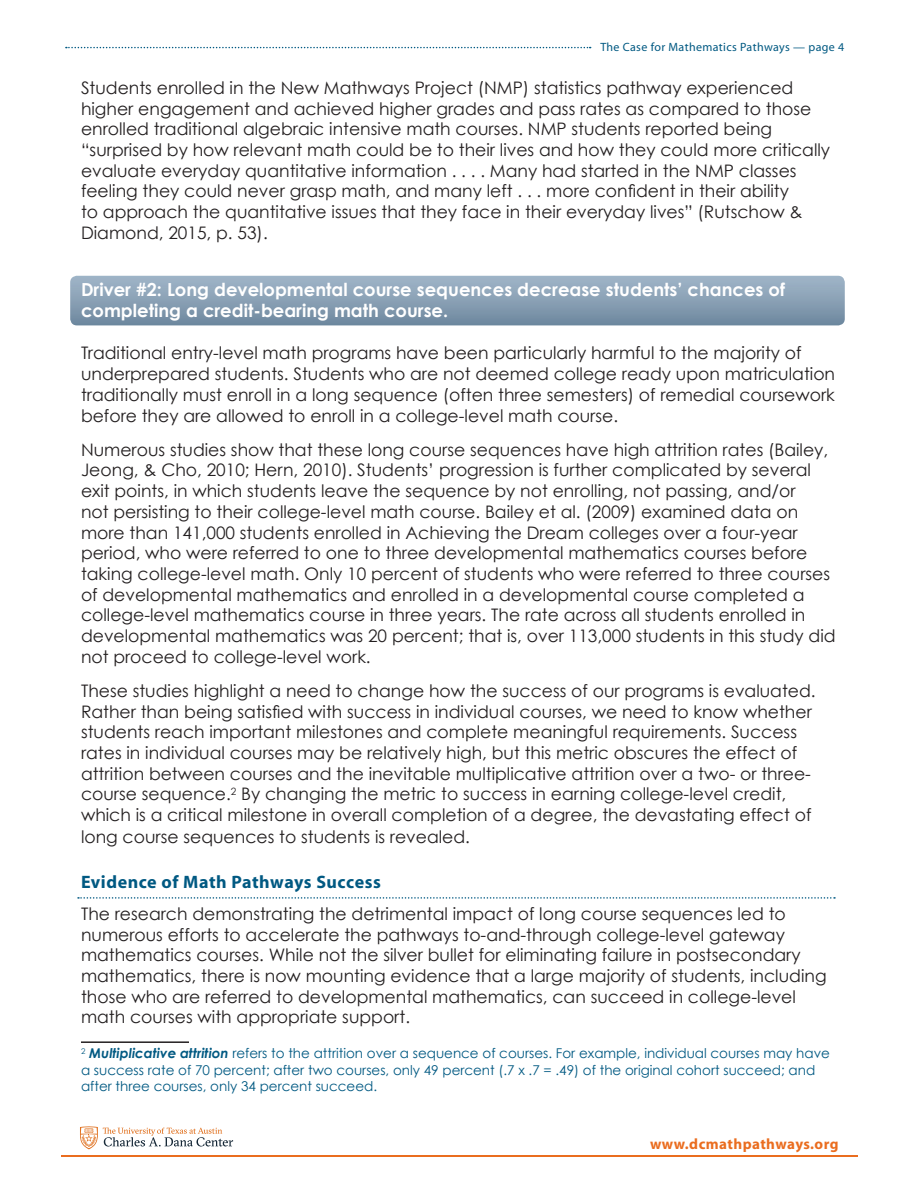
<style>
.page{position:relative;width:918px;height:1188px;background:#fff}
.page>*{position:absolute;margin:0;border:0;box-sizing:border-box;transform-origin:0 0}
.t1{font:700 18px/21.6px "Century Gothic";color:#fff}
.t2{font:700 18px "Myriad";letter-spacing:.03em;color:#005982}
.t3{font:17.25px/20.7px "Century Gothic";color:#231f20}
.t4{font:700 15px "Myriad";letter-spacing:.03em;color:#ea6d1f}
.t5{font:13.5px/16.2px "Century Gothic";color:#005982}
.t6{font:12px "Myriad";letter-spacing:.03em;color:#005982}
.s1{font-weight:700;font-style:italic}
</style>
<div class="page">
<div style="left:70px;top:276px;width:775px;height:49px;background:linear-gradient(to bottom,#a2b6c9,#6f899f);border-radius:7px"></div>
<hr style="left:62px;top:1155px;width:796px;height:2px;background:#ea6d1f">
<svg style="left:80px;top:1126px;width:153px;height:23px"></svg>
<hr style="left:81px;top:1041px;width:108px;height:2px;background:#231f20">
<svg style="left:78px;top:897px;width:757px;height:2px"></svg>
<svg style="left:66px;top:47px;width:525px;height:1px"></svg>
<p class="t6" style="left:600px;top:41px;width:245px">The Case for Mathematics Pathways — page 4</p>
<p class="t3" style="left:81px;top:77px;width:751px">Students enrolled in the New Mathways Project (NMP) statistics pathway experienced higher engagement and achieved higher grades and pass rates as compared to those enrolled traditional algebraic intensive math courses. NMP students reported being “surprised by how relevant math could be to their lives and how they could more critically evaluate everyday quantitative information . . . . Many had started in the NMP classes feeling they could never grasp math, and many left . . . more confident in their ability<br>to approach the quantitative issues that they face in their everyday lives” (Rutschow &amp; Diamond, 2015, p. 53).</p>
<p class="t1" style="left:81px;top:278px;width:706px">Driver #2: Long developmental course sequences decrease students’ chances of completing a credit-bearing math course.</p>
<p class="t3" style="left:81px;top:342px;width:756px">Traditional entry-level math programs have been particularly harmful to the majority of underprepared students. Students who are not deemed college ready upon matriculation traditionally must enroll in a long sequence (often three semesters) of remedial coursework before they are allowed to enroll in a college-level math course.</p>
<p class="t3" style="left:81px;top:439px;width:756px">Numerous studies show that these long course sequences have high attrition rates (Bailey, Jeong, &amp; Cho, 2010; Hern, 2010). Students’ progression is further complicated by several exit points, in which students leave the sequence by not enrolling, not passing, and/or<br>not persisting to their college-level math course. Bailey et al. (2009) examined data on more than 141,000 students enrolled in Achieving the Dream colleges over a four-year period, who were referred to one to three developmental mathematics courses before taking college-level math. Only 10 percent of students who were referred to three courses of developmental mathematics and enrolled in a developmental course completed a college-level mathematics course in three years. The rate across all students enrolled in developmental mathematics was 20 percent; that is, over 113,000 students in this study did not proceed to college-level work.</p>
<p class="t3" style="left:81px;top:680px;width:736px">These studies highlight a need to change how the success of our programs is evaluated.<br>Rather than being satisfied with success in individual courses, we need to know whether students reach important milestones and complete meaningful requirements. Success rates in individual courses may be relatively high, but this metric obscures the effect of attrition between courses and the inevitable multiplicative attrition over a two- or three&shy;course sequence.<sup>2</sup> By changing the metric to success in earning college-level credit, which is a critical milestone in overall completion of a degree, the devastating effect of long course sequences to students is revealed.</p>
<p class="t2" style="left:81px;top:873px;width:301px">Evidence of Math Pathways Success</p>
<p class="t3" style="left:81px;top:903px;width:747px">The research demonstrating the detrimental impact of long course sequences led to numerous efforts to accelerate the pathways to-and-through college-level gateway mathematics courses. While not the silver bullet for eliminating failure in postsecondary mathematics, there is now mounting evidence that a large majority of students, including those who are referred to developmental mathematics, can succeed in college-level math courses with appropriate support.</p>
<p class="t5" style="left:81px;top:1045px;width:750px"><sup>2</sup> <span class="s1">Multiplicative attrition</span> refers to the attrition over a sequence of courses. For example, individual courses may have a success rate of 70 percent; after two courses, only 49 percent (.7 x .7 = .49) of the original cohort succeed; and after three courses, only 34 percent succeed.</p>
<p class="t4" style="left:650px;top:1137px;width:190px">www.dcmathpathways.org</p>
</div>
